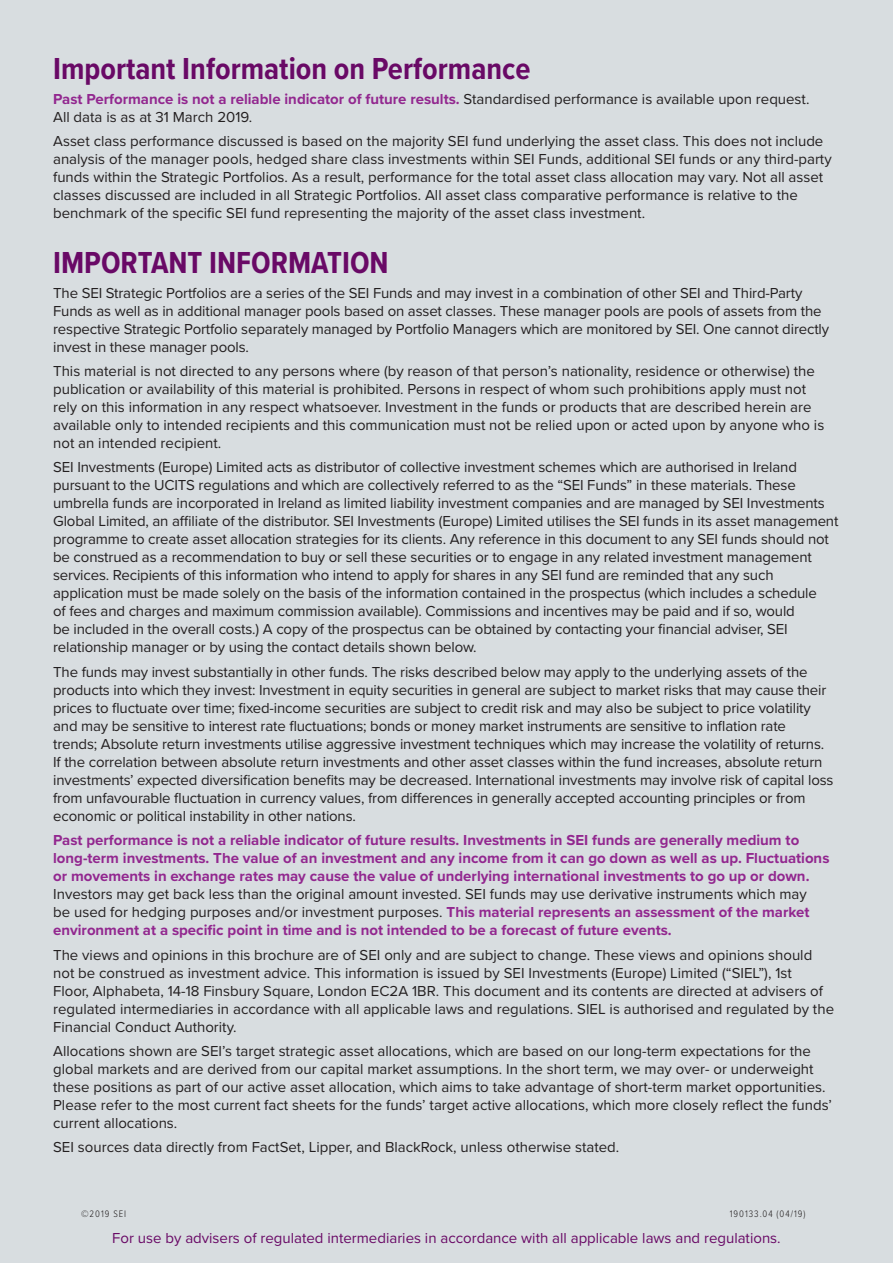
<style>
.page{position:relative;width:893px;height:1263px;background:#d8dde0}
.page>*{position:absolute;margin:0;border:0;box-sizing:border-box;transform-origin:0 0}
.t1{font:700 31.5px "Proxima Nova Cond";color:#690966}
.t2{font:15px/18px "Proxima Nova";letter-spacing:-.01em;color:#231f20}
.t3{font:700 15px/18px "Proxima Nova";color:#92278f}
.t4{font:15px "Proxima Nova";color:#690966}
.t5{font:300 9.75px "Proxima Nova Cond";letter-spacing:.1em;color:#231f20}
.s1{font-weight:700;color:#92278f}
</style>
<div class="page">
<h1 class="t1" style="left:53px;top:45px;width:479px">Important Information on Performance</h1>
<p class="t2" style="left:53px;top:89px;width:758px"><span class="s1">Past Performance is not a reliable indicator of future results.</span> Standardised performance is available upon request.<br>All data is as at 31 March 2019.</p>
<p class="t2" style="left:53px;top:131px;width:780px">Asset class performance discussed is based on the majority SEI fund underlying the asset class. This does not include analysis of the manager pools, hedged share class investments within SEI Funds, additional SEI funds or any third-party funds within the Strategic Portfolios. As a result, performance for the total asset class allocation may vary. Not all asset classes discussed are included in all Strategic Portfolios. All asset class comparative performance is relative to the benchmark of the specific SEI fund representing the majority of the asset class investment.</p>
<h1 class="t1" style="left:53px;top:239px;width:337px">IMPORTANT INFORMATION</h1>
<p class="t2" style="left:53px;top:283px;width:778px">The SEI Strategic Portfolios are a series of the SEI Funds and may invest in a combination of other SEI and Third-Party Funds as well as in additional manager pools based on asset classes. These manager pools are pools of assets from the respective Strategic Portfolio separately managed by Portfolio Managers which are monitored by SEI. One cannot directly invest in these manager pools.</p>
<p class="t2" style="left:53px;top:361px;width:773px">This material is not directed to any persons where (by reason of that person’s nationality, residence or otherwise) the publication or availability of this material is prohibited. Persons in respect of whom such prohibitions apply must not rely on this information in any respect whatsoever. Investment in the funds or products that are described herein are available only to intended recipients and this communication must not be relied upon or acted upon by anyone who is not an intended recipient.</p>
<p class="t2" style="left:53px;top:458px;width:787px">SEI Investments (Europe) Limited acts as distributor of collective investment schemes which are authorised in Ireland pursuant to the UCITS regulations and which are collectively referred to as the “SEI Funds” in these materials. These umbrella funds are incorporated in Ireland as limited liability investment companies and are managed by SEI Investments Global Limited, an affiliate of the distributor. SEI Investments (Europe) Limited utilises the SEI funds in its asset management programme to create asset allocation strategies for its clients. Any reference in this document to any SEI funds should not be construed as a recommendation to buy or sell these securities or to engage in any related investment management services. Recipients of this information who intend to apply for shares in any SEI fund are reminded that any such application must be made solely on the basis of the information contained in the prospectus (which includes a schedule<br>of fees and charges and maximum commission available). Commissions and incentives may be paid and if so, would<br>be included in the overall costs.) A copy of the prospectus can be obtained by contacting your financial adviser, SEI relationship manager or by using the contact details shown below.</p>
<p class="t2" style="left:53px;top:662px;width:782px">The funds may invest substantially in other funds. The risks described below may apply to the underlying assets of the products into which they invest: Investment in equity securities in general are subject to market risks that may cause their prices to fluctuate over time; fixed-income securities are subject to credit risk and may also be subject to price volatility and may be sensitive to interest rate fluctuations; bonds or money market instruments are sensitive to inflation rate trends; Absolute return investments utilise aggressive investment techniques which may increase the volatility of returns.<br>If the correlation between absolute return investments and other asset classes within the fund increases, absolute return investments’ expected diversification benefits may be decreased. International investments may involve risk of capital loss from unfavourable fluctuation in currency values, from differences in generally accepted accounting principles or from economic or political instability in other nations.</p>
<p class="t3" style="left:53px;top:831px;width:778px">Past performance is not a reliable indicator of future results. Investments in SEI funds are generally medium to long-term investments. The value of an investment and any income from it can go down as well as up. Fluctuations or movements in exchange rates may cause the value of underlying international investments to go up or down.</p>
<p class="t2" style="left:53px;top:884px;width:758px">Investors may get back less than the original amount invested. SEI funds may use derivative instruments which may be used for hedging purposes and/or investment purposes. <span class="s1">This material represents an assessment of the market environment at a specific point in time and is not intended to be a forecast of future events.</span></p>
<p class="t2" style="left:53px;top:945px;width:782px">The views and opinions in this brochure are of SEI only and are subject to change. These views and opinions should not be construed as investment advice. This information is issued by SEI Investments (Europe) Limited (“SIEL”), 1st<br>Floor, Alphabeta, 14-18 Finsbury Square, London EC2A 1BR. This document and its contents are directed at advisers of regulated intermediaries in accordance with all applicable laws and regulations. SIEL is authorised and regulated by the Financial Conduct Authority.</p>
<p class="t2" style="left:53px;top:1041px;width:780px">Allocations shown are SEI’s target strategic asset allocations, which are based on our long-term expectations for the global markets and are derived from our capital market assumptions. In the short term, we may over- or underweight these positions as part of our active asset allocation, which aims to take advantage of short-term market opportunities.<br>Please refer to the most current fact sheets for the funds’ target active allocations, which more closely reflect the funds’ current allocations.</p>
<p class="t2" style="left:53px;top:1137px;width:568px">SEI sources data directly from FactSet, Lipper, and BlackRock, unless otherwise stated.</p>
<p class="t5" style="left:81px;top:1209px;width:47px">©2019 SEI</p>
<p class="t5" style="left:730px;top:1209px;width:77px">190133.04 (04/19)</p>
<p class="t4" style="left:112px;top:1227px;width:670px">For use by advisers of regulated intermediaries in accordance with all applicable laws and regulations.</p>
</div>
